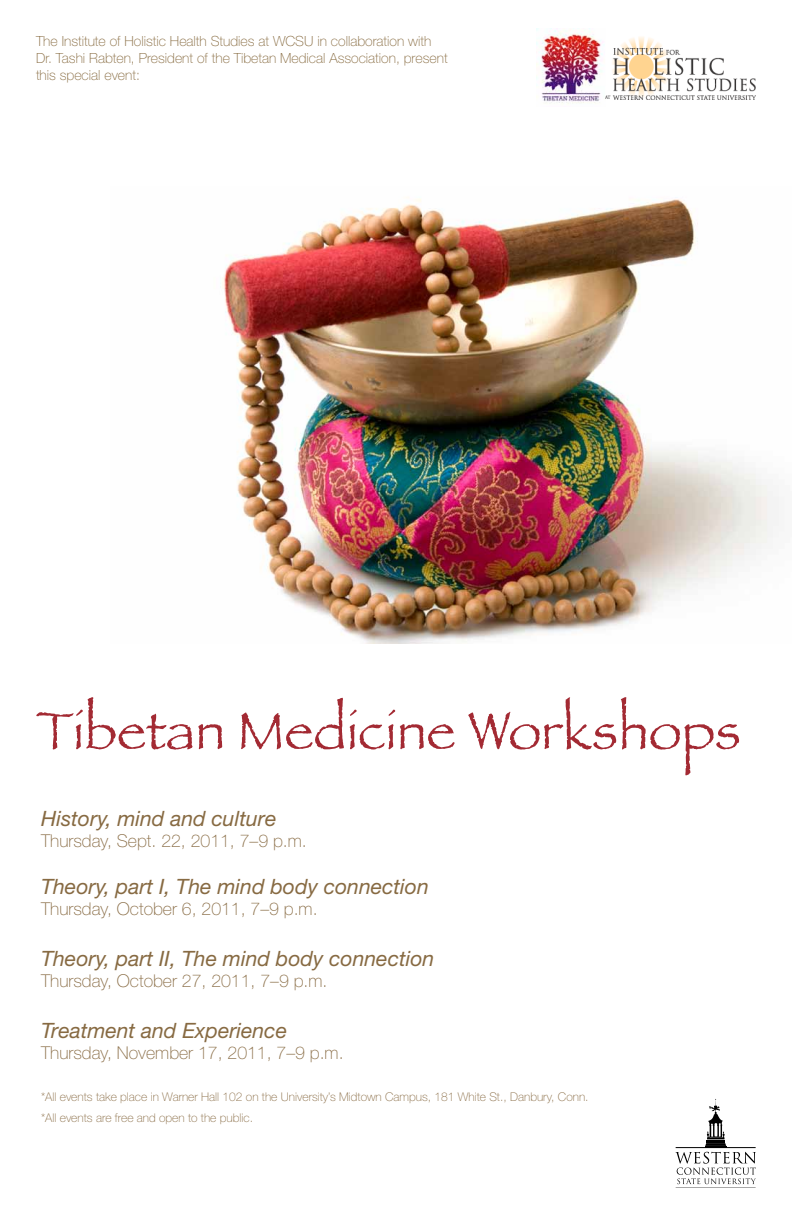
<style>
.page{position:relative;width:792px;height:1224px;background:#fff}
.page>*{position:absolute;margin:0;border:0;box-sizing:border-box;transform-origin:0 0}
.t1{font:54.6px "Papyrus";color:#a32a33}
.t2{font:italic 21.2px "Helvetica Neue LT Std";color:#876a42}
.t3{font:100 17.6px "Helvetica Neue LT Std";color:#876a42}
.t4{font:100 14px/16.8px "Helvetica Neue LT Std";color:#84673b}
.t5{font:100 12px/21px "Helvetica Neue LT Std";color:#876a42}
</style>
<div class="page">
<img style="left:220px;top:197px;width:559px;height:446px">
<img style="left:536px;top:29px;width:68px;height:75px">
<img style="left:605px;top:37px;width:151px;height:62px">
<svg style="left:675px;top:1099px;width:81px;height:85px"></svg>
<hr style="left:676px;top:1147px;width:80px;height:1px;background:#000">
<hr style="left:676px;top:1188px;width:80px;height:1px;background:#000">
<p class="t4" style="left:36px;top:33px;width:413px">The Institute of Holistic Health Studies at WCSU in collaboration with<br>Dr. Tashi Rabten, President of the Tibetan Medical Association, present this special event:</p>
<h1 class="t1" style="left:36px;top:698px;width:706px">Tibetan Medicine Workshops</h1>
<h2 class="t2" style="left:41px;top:806px;width:237px">History, mind and culture</h2>
<p class="t3" style="left:41px;top:831px;width:267px">Thursday, Sept. 22, 2011, 7–9 p.m.</p>
<h2 class="t2" style="left:41px;top:874px;width:389px">Theory, part I, The mind body connection</h2>
<p class="t3" style="left:41px;top:899px;width:278px">Thursday, October 6, 2011, 7–9 p.m.</p>
<h2 class="t2" style="left:41px;top:946px;width:395px">Theory, part II, The mind body connection</h2>
<p class="t3" style="left:41px;top:971px;width:288px">Thursday, October 27, 2011, 7–9 p.m.</p>
<h2 class="t2" style="left:41px;top:1018px;width:247px">Treatment and Experience</h2>
<p class="t3" style="left:41px;top:1043px;width:304px">Thursday, November 17, 2011, 7–9 p.m.</p>
<p class="t5" style="left:41px;top:1086px;width:549px">*All events take place in Warner Hall 102 on the University’s Midtown Campus, 181 White St., Danbury, Conn. *All events are free and open to the public.</p>
</div>
